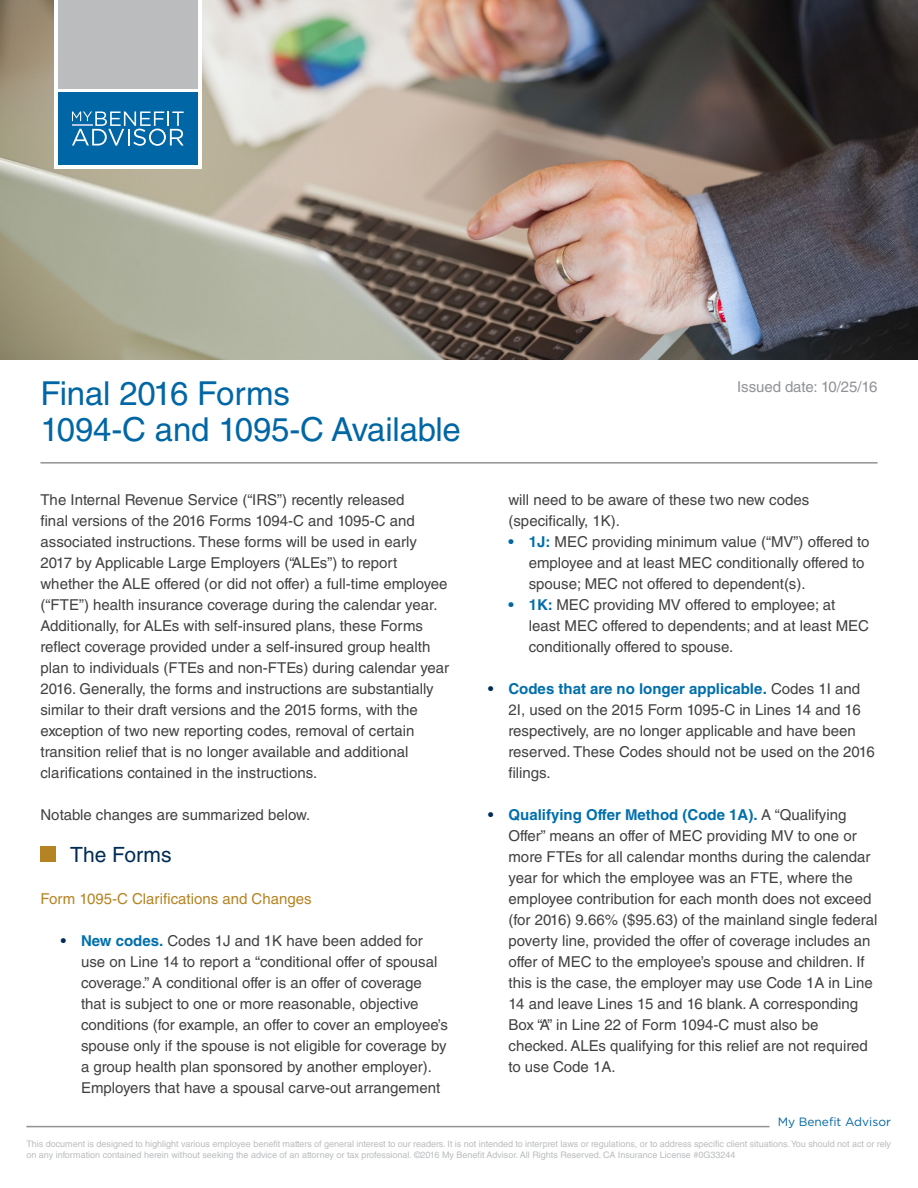
<style>
.page{position:relative;width:918px;height:1188px;background:#fff}
.page>*{position:absolute;margin:0;border:0;box-sizing:border-box;transform-origin:0 0}
.t1{font:33px/36px "Helvetica LT Std";letter-spacing:-.005em;color:#0066a5}
.t2{font:21px "Helvetica LT Std";color:#002b54}
.t3{font:15px/21px "Helvetica LT Std";color:#414142}
.t4{font:15px "Helvetica LT Std";color:#b68322}
.t5{font:15px "Helvetica LT Std";letter-spacing:-.005em;color:#919295}
.t6{font:12px "Gotham";color:#0066a5}
.t7{font:9px/10.8px "Helvetica LT Std";color:#babcbe}
.s1{font-weight:700;color:#002b54}
.s2{font-weight:700;color:#006fac}
.s3{font-weight:700;color:#0066a5}
</style>
<div class="page">
<hr style="left:26px;top:1126px;width:744px;height:1px;background:#919295">
<img style="left:0;top:0;width:918px;height:360px">
<hr style="left:40px;top:462px;width:838px;height:2px;background:#919295">
<div style="left:40px;top:846px;width:16px;height:16px;background:#b68322"></div>
<div style="left:54px;top:0;width:147px;height:169px;background:#fff"></div>
<div style="left:58px;top:92px;width:139px;height:73px;background:#0066a5"></div>
<svg style="left:72px;top:111px;width:112px;height:35px"></svg>
<hr style="left:72px;top:124px;width:20px;height:2px;background:#b3c7e2">
<div style="left:58px;top:0;width:139px;height:89px;background:#babcbe"></div>
<h1 class="t1" style="left:40px;top:375px;width:422px">Final 2016 Forms<br>1094-C and 1095-C Available</h1>
<p class="t5" style="left:737px;top:378px;width:142px">Issued date: 10/25/16</p>
<p class="t3" style="left:40px;top:489px;width:410px">The Internal Revenue Service (“IRS”) recently released<br>final versions of the 2016 Forms 1094-C and 1095-C and associated instructions. These forms will be used in early 2017 by Applicable Large Employers (“ALEs”) to report whether the ALE offered (or did not offer) a full-time employee (“FTE”) health insurance coverage during the calendar year.<br>Additionally, for ALEs with self-insured plans, these Forms reflect coverage provided under a self-insured group health plan to individuals (FTEs and non-FTEs) during calendar year 2016. Generally, the forms and instructions are substantially similar to their draft versions and the 2015 forms, with the exception of two new reporting codes, removal of certain transition relief that is no longer available and additional clarifications contained in the instructions.</p>
<p class="t3" style="left:40px;top:804px;width:271px">Notable changes are summarized below.</p>
<h2 class="t2" style="left:70px;top:842px;width:103px">The Forms</h2>
<p class="t4" style="left:40px;top:890px;width:273px">Form 1095-C Clarifications and Changes</p>
<p class="t3" style="left:81px;top:930px;width:369px;text-indent:-20px"><span class="s1">•</span> <span class="s2">New codes.</span> Codes 1J and 1K have been added for use on Line 14 to report a “conditional offer of spousal coverage.” A conditional offer is an offer of coverage that is subject to one or more reasonable, objective conditions (for example, an offer to cover an employee’s spouse only if the spouse is not eligible for coverage by a group health plan sponsored by another employer).<br>Employers that have a spousal carve-out arrangement</p>
<p class="t3" style="left:508px;top:489px;width:302px">will need to be aware of these two new codes (specifically, 1K).</p>
<p class="t3" style="left:529px;top:531px;width:342px;text-indent:-20px"><span class="s3">•</span> <span class="s2">1J:</span> MEC providing minimum value (“MV”) offered to employee and at least MEC conditionally offered to spouse; MEC not offered to dependent(s).</p>
<p class="t3" style="left:529px;top:594px;width:342px;text-indent:-20px"><span class="s3">•</span> <span class="s2">1K:</span> MEC providing MV offered to employee; at least MEC offered to dependents; and at least MEC conditionally offered to spouse.</p>
<p class="t3" style="left:508px;top:678px;width:368px;text-indent:-20px"><span class="s1">•</span> <span class="s2">Codes that are no longer applicable.</span> Codes 1I and 2I, used on the 2015 Form 1095-C in Lines 14 and 16 respectively, are no longer applicable and have been reserved. These Codes should not be used on the 2016 filings.</p>
<p class="t3" style="left:508px;top:804px;width:370px;text-indent:-20px"><span class="s1">•</span> <span class="s2">Qualifying Offer Method (Code 1A).</span> A “Qualifying Offer” means an offer of MEC providing MV to one or more FTEs for all calendar months during the calendar year for which the employee was an FTE, where the employee contribution for each month does not exceed (for 2016) 9.66% ($95.63) of the mainland single federal poverty line, provided the offer of coverage includes an offer of MEC to the employee’s spouse and children. If this is the case, the employer may use Code 1A in Line 14 and leave Lines 15 and 16 blank. A corresponding Box “A” in Line 22 of Form 1094-C must also be checked. ALEs qualifying for this relief are not required to use Code 1A.</p>
<p class="t6" style="left:778px;top:1114px;width:115px">My Benefit Advisor</p>
<p class="t7" style="left:26px;top:1139px;width:866px">This document is designed to highlight various employee benefit matters of general interest to our readers. It is not intended to interpret laws or regulations, or to address specific client situations. You should not act or rely on any information contained herein without seeking the advice of an attorney or tax professional. ©2016 My Benefit Advisor. All Rights Reserved. CA Insurance License #0G33244</p>
</div>
